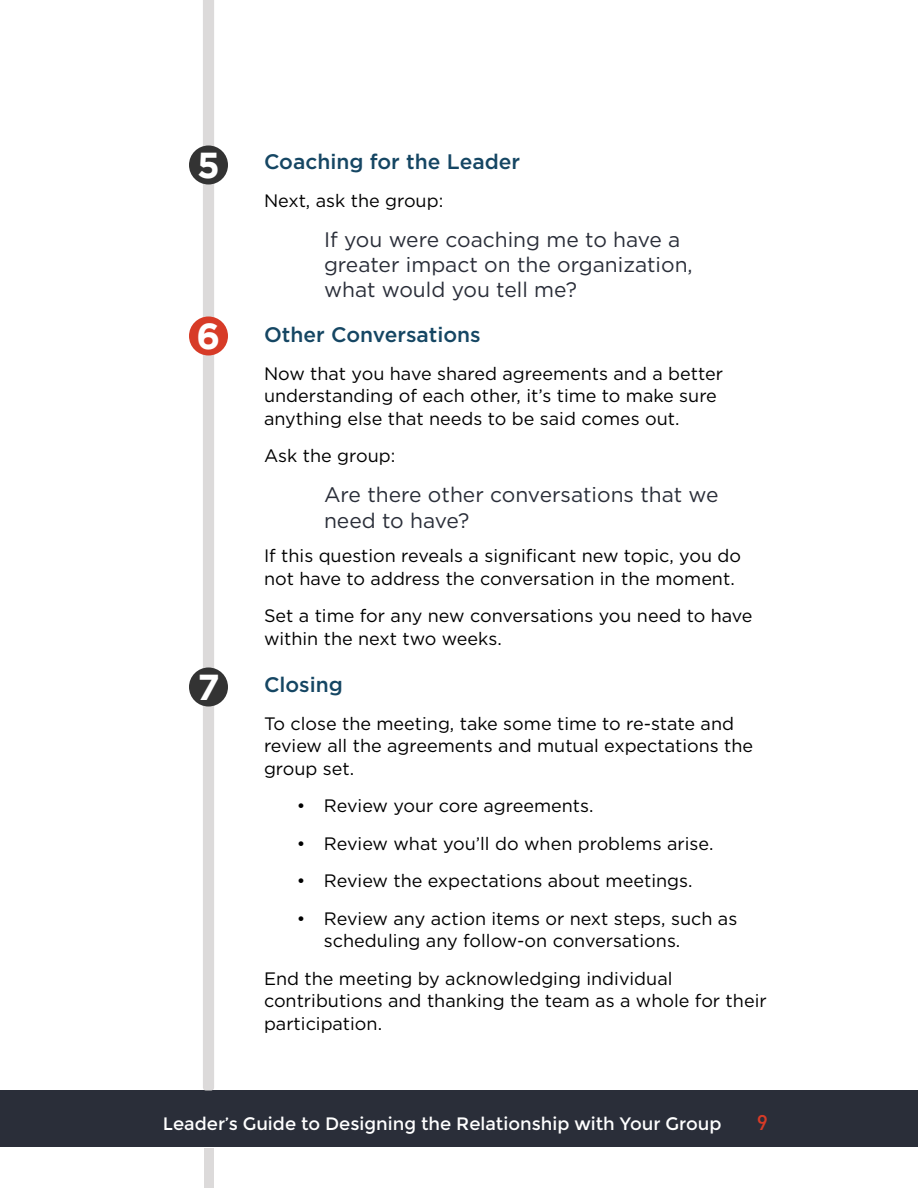
<style>
.page{position:relative;width:918px;height:1188px;background:#fff}
.page>*{position:absolute;margin:0;border:0;box-sizing:border-box;transform-origin:0 0}
.t1{font:700 36px "Gotham";color:#fff}
.t2{font:21px/25.2px "Gotham";color:#2a2e39}
.t3{font:500 21px "Gotham";color:#154663}
.t4{font:500 21px "DIN";color:#d73b27}
.t5{font:18px/22.5px "Gotham";color:#000}
.t6{font:18px "Montserrat";color:#fff}
</style>
<div class="page">
<div style="left:0;top:1090px;width:918px;height:58px;background:#2a2e39"></div>
<div style="left:203px;top:0;width:11px;height:1090px;background:#dcdada"></div>
<div style="left:204px;top:1148px;width:9px;height:40px;background:#dcdada"></div>
<div style="left:189px;top:146px;width:39px;height:38px;background:#333;border-radius:50%"></div>
<div style="left:189px;top:316px;width:39px;height:40px;background:#d73b27;border-radius:50%"></div>
<div style="left:189px;top:668px;width:39px;height:38px;background:#333;border-radius:50%"></div>
<h1 class="t1" style="left:197px;top:145px;width:24px">5</h1>
<h1 class="t1" style="left:197px;top:316px;width:25px">6</h1>
<h1 class="t1" style="left:197px;top:667px;width:24px">7</h1>
<p class="t3" style="left:264px;top:150px;width:258px">Coaching for the Leader</p>
<p class="t5" style="left:264px;top:189px;width:181px">Next, ask the group:</p>
<p class="t2" style="left:324px;top:227px;width:370px">If you were coaching me to have a greater impact on the organization, what would you tell me?</p>
<p class="t3" style="left:264px;top:323px;width:218px">Other Conversations</p>
<p class="t5" style="left:264px;top:362px;width:461px">Now that you have shared agreements and a better understanding of each other, it’s time to make sure anything else that needs to be said comes out.</p>
<p class="t5" style="left:264px;top:444px;width:133px">Ask the group:</p>
<p class="t2" style="left:324px;top:482px;width:396px">Are there other conversations that we need to have?</p>
<p class="t5" style="left:264px;top:544px;width:479px">If this question reveals a significant new topic, you do not have to address the conversation in the moment.</p>
<p class="t5" style="left:264px;top:604px;width:490px">Set a time for any new conversations you need to have within the next two weeks.</p>
<p class="t3" style="left:264px;top:673px;width:80px">Closing</p>
<p class="t5" style="left:264px;top:712px;width:491px">To close the meeting, take some time to re-state and review all the agreements and mutual expectations the group set.</p>
<p class="t5" style="left:297px;top:794px;width:298px">• Review your core agreements.</p>
<p class="t5" style="left:297px;top:832px;width:418px">• Review what you’ll do when problems arise.</p>
<p class="t5" style="left:297px;top:869px;width:397px">• Review the expectations about meetings.</p>
<p class="t5" style="left:324px;top:907px;width:415px;text-indent:-27px">• Review any action items or next steps, such as scheduling any follow-on conversations.</p>
<p class="t5" style="left:264px;top:967px;width:504px">End the meeting by acknowledging individual contributions and thanking the team as a whole for their participation.</p>
<p class="t6" style="left:163px;top:1113px;width:560px">Leader’s Guide to Designing the Relationship with Your Group</p>
<p class="t4" style="left:757px;top:1109px;width:13px">9</p>
</div>
